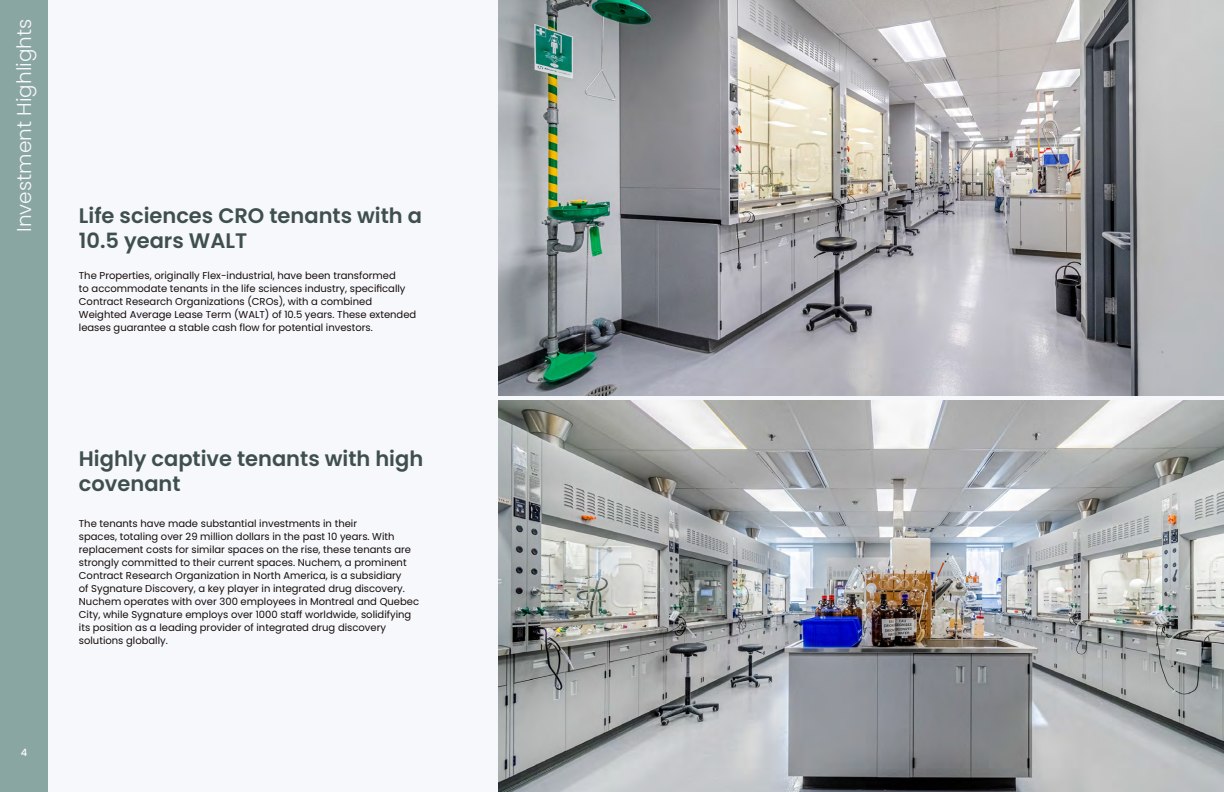
<style>
.page{position:relative;width:1224px;height:792px;background:#f7f8fc}
.page>*{position:absolute;margin:0;border:0;box-sizing:border-box;transform-origin:0 0}
.t1{font:600 21px/25.2px "Poppins";color:#3e4f4e}
.t2{font:300 20px "Poppins";color:#f7f8fc}
.t3{font:10px/13px "Poppins";color:#140b08}
.t4{font:500 10px "Poppins";color:#fff}
</style>
<div class="page">
<img style="left:498px;top:400px;width:726px;height:392px">
<img style="left:498px;top:0;width:726px;height:396px">
<div style="left:0;top:0;width:48px;height:792px;background:#8aa6a3"></div>
<h2 class="t2" style="left:13px;top:232px;width:215px;rotate:-90deg">Investment Highlights</h2>
<h1 class="t1" style="left:79px;top:203px;width:345px">Life sciences CRO tenants with a<br>10.5 years WALT</h1>
<p class="t3" style="left:79px;top:269px;width:339px">The Properties, originally Flex-industrial, have been transformed<br>to accommodate tenants in the life sciences industry, specifically Contract Research Organizations (CROs), with a combined Weighted Average Lease Term (WALT) of 10.5 years. These extended leases guarantee a stable cash flow for potential investors.</p>
<p class="t4" style="left:21px;top:747px;width:8px">4</p>
<h1 class="t1" style="left:79px;top:446px;width:346px">Highly captive tenants with high covenant</h1>
<p class="t3" style="left:79px;top:517px;width:342px">The tenants have made substantial investments in their<br>spaces, totaling over 29 million dollars in the past 10 years. With replacement costs for similar spaces on the rise, these tenants are strongly committed to their current spaces. Nuchem, a prominent Contract Research Organization in North America, is a subsidiary<br>of Sygnature Discovery, a key player in integrated drug discovery.<br>Nuchem operates with over 300 employees in Montreal and Quebec City, while Sygnature employs over 1000 staff worldwide, solidifying its position as a leading provider of integrated drug discovery solutions globally.</p>
</div>
